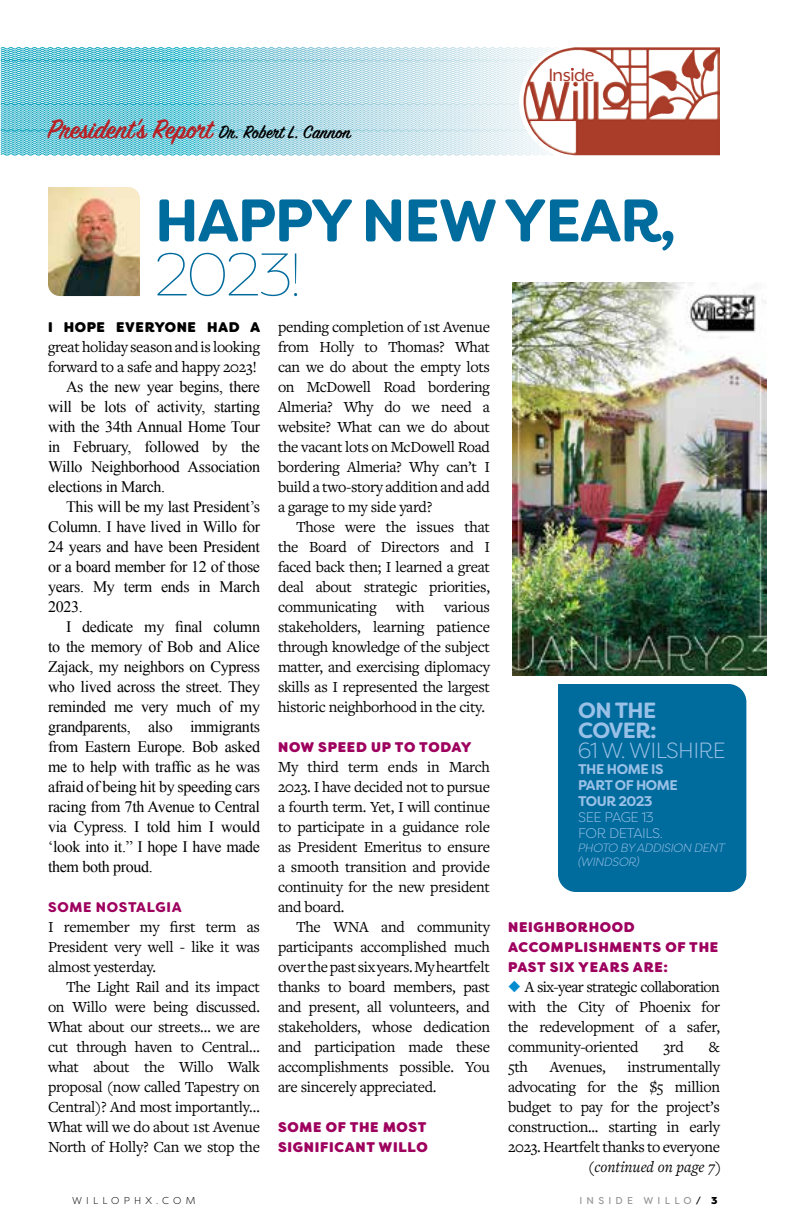
<style>
.page{position:relative;width:792px;height:1224px;background:#fff}
.page>*{position:absolute;margin:0;border:0;box-sizing:border-box;transform-origin:0 0}
.t1{font:700 60px "Filson Soft";letter-spacing:-.03em;color:#006b9d}
.t2{font:100 60px "Filson Soft";color:#006b9d}
.t3{font:600 30px "Sign Painter House Script";color:#b72126}
.t4{font:300 22px "Filson Soft";letter-spacing:-.03em;color:#99c0e6}
.t5{font:700 22px/20px "Filson Soft";letter-spacing:-.03em;color:#99c0e6}
.t6{font:20.6px "Mr Eaves XL Mod OT";letter-spacing:-.02em;color:#a73728}
.t7{font:16px/20px "Freight Text Pro";letter-spacing:-.02em;color:#000;text-align:justify}
.t8{font:16px/20px "Times New Roman";letter-spacing:-.02em;color:#000;text-align:justify}
.t9{font:italic 16px "Freight Text Pro";color:#000}
.t10{font:800 14px/20px "Filson Soft";letter-spacing:.05em;color:#9e005e}
.t11{font:700 14px/16px "Filson Soft";letter-spacing:-.03em;color:#99c0e6}
.t12{font:300 14px/16px "Filson Soft";letter-spacing:-.03em;color:#99c0e6}
.t13{font:800 14px "Filson Soft";letter-spacing:.04em;color:#000}
.t14{font:900 14px "Filson Soft";letter-spacing:.05em;color:#9e005e}
.t15{font:italic 300 12px/14px "Filson Soft";letter-spacing:-.03em;color:#99c0e6}
.t16{font:10px "Filson Soft";letter-spacing:.42em;color:#939598}
.t17{font:300 10px "Filson Soft";letter-spacing:.42em;color:#000}
.s1{font-size:20px;color:#000}
.s2{color:#008cce}
.s3{font-style:normal}
.s4{color:#000}
.s5{font-weight:800;color:#000}
</style>
<div class="page">
<img style="left:578px;top:47px;width:142px;height:108px">
<svg style="left:0;top:47px;width:578px;height:109px;background:#a8d8e1"></svg>
<img style="left:48px;top:187px;width:92px;height:109px">
<img style="left:512px;top:282px;width:255px;height:394px">
<div style="left:558px;top:684px;width:188px;height:208px;background:#006b9d"></div>
<h2 class="t3" style="left:48px;top:111px;width:305px">President’s Report <span class="s1">Dr. Robert L. Cannon</span></h2>
<p class="t6" style="left:549px;top:64px;width:47px">Inside</p>
<h1 class="t1" style="left:155px;top:182px;width:523px">HAPPY NEW YEAR,</h1>
<h1 class="t2" style="left:154px;top:238px;width:149px">2023!</h1>
<p class="t13" style="left:48px;top:318px;width:214px">I HOPE EVERYONE HAD A</p>
<p class="t7" style="left:48px;top:336px;width:214px">great holiday season and is looking forward to a safe and happy 2023!</p>
<p class="t8" style="left:48px;top:376px;width:214px;text-indent:18px">As the new year begins, there will be lots of activity, starting with the 34th Annual Home Tour in February, followed by the Willo Neighborhood Association elections in March.</p>
<p class="t8" style="left:48px;top:496px;width:214px;text-indent:18px">This will be my last President’s Column. I have lived in Willo for 24 years and have been President or a board member for 12 of those years. My term ends in March 2023.</p>
<p class="t8" style="left:48px;top:616px;width:214px;text-indent:18px">I dedicate my final column to the memory of Bob and Alice Zajack, my neighbors on Cypress who lived across the street. They reminded me very much of my grandparents, also immigrants from Eastern Europe. Bob asked me to help with traffic as he was afraid of being hit by speeding cars racing from 7th Avenue to Central via Cypress. I told him I would ‘look into it.” I hope I have made them both proud.</p>
<p class="t14" style="left:48px;top:898px;width:135px">SOME NOSTALGIA</p>
<p class="t7" style="left:48px;top:916px;width:213px">I remember my first term as President very well - like it was almost yesterday.</p>
<p class="t7" style="left:48px;top:976px;width:214px;text-indent:18px">The Light Rail and its impact on Willo were being discussed.<br>What about our streets… we are cut through haven to Central… what about the Willo Walk proposal (now called Tapestry on Central)? And most importantly… What will we do about 1st Avenue North of Holly? Can we stop the</p>
<p class="t7" style="left:278px;top:316px;width:214px">pending completion of 1st Avenue from Holly to Thomas? What can we do about the empty lots on McDowell Road bordering Almeria? Why do we need a website? What can we do about the vacant lots on McDowell Road bordering Almeria? Why can’t I build a two-story addition and add a garage to my side yard?</p>
<p class="t7" style="left:278px;top:516px;width:214px;text-indent:18px">Those were the issues that the Board of Directors and I faced back then; I learned a great deal about strategic priorities, communicating with various stakeholders, learning patience through knowledge of the subject matter, and exercising diplomacy skills as I represented the largest historic neighborhood in the city.</p>
<p class="t10" style="left:278px;top:737px;width:195px">NOW SPEED UP TO TODAY</p>
<p class="t7" style="left:278px;top:756px;width:214px">My third term ends in March 2023. I have decided not to pursue a fourth term. Yet, I will continue to participate in a guidance role as President Emeritus to ensure a smooth transition and provide continuity for the new president and board.</p>
<p class="t7" style="left:278px;top:916px;width:214px;text-indent:18px">The WNA and community participants accomplished much over the past six years. My heartfelt thanks to board members, past and present, all volunteers, and stakeholders, whose dedication and participation made these accomplishments possible. You are sincerely appreciated.</p>
<p class="t10" style="left:278px;top:1117px;width:151px">SOME OF THE MOST<br>SIGNIFICANT WILLO</p>
<h3 class="t5" style="left:578px;top:700px;width:80px">ON THE<br>COVER:</h3>
<h3 class="t4" style="left:578px;top:737px;width:149px">61 W. WILSHIRE</h3>
<p class="t11" style="left:578px;top:761px;width:101px">THE HOME IS<br>PART OF HOME<br>TOUR 2023</p>
<p class="t12" style="left:578px;top:809px;width:86px">SEE PAGE 13<br>FOR DETAILS.</p>
<p class="t15" style="left:578px;top:841px;width:149px">PHOTO BY ADDISION DENT (WINDSOR)</p>
<p class="t10" style="left:508px;top:917px;width:212px">NEIGHBORHOOD<br>ACCOMPLISHMENTS OF THE<br>PAST SIX YEARS ARE:</p>
<p class="t7" style="left:508px;top:976px;width:213px"><span class="s2">◆</span> A six-year strategic collaboration with the City of Phoenix for the redevelopment of a safer, community-oriented</p>
<p class="t7" style="left:664px;top:1036px;width:22px">3rd</p>
<p class="t7" style="left:709px;top:1036px;width:13px">&amp;</p>
<p class="t7" style="left:508px;top:1056px;width:214px;text-indent:120px">instrumentally advocating for the $5 million budget to pay for the project’s construction... starting in early 2023. Heartfelt thanks to everyone</p>
<p class="t7" style="left:508px;top:1056px;width:21px">5th</p>
<p class="t7" style="left:550px;top:1056px;width:58px">Avenues,</p>
<p class="t9" style="left:588px;top:1156px;width:135px"><span class="s3">(</span>continued on page 7<span class="s3">)</span></p>
<p class="t17" style="left:72px;top:1194px;width:125px">WILLOPHX.COM</p>
<p class="t16" style="left:579px;top:1194px;width:140px">INSIDE WILLO<span class="s4">/</span> <span class="s5">3</span></p>
</div>
